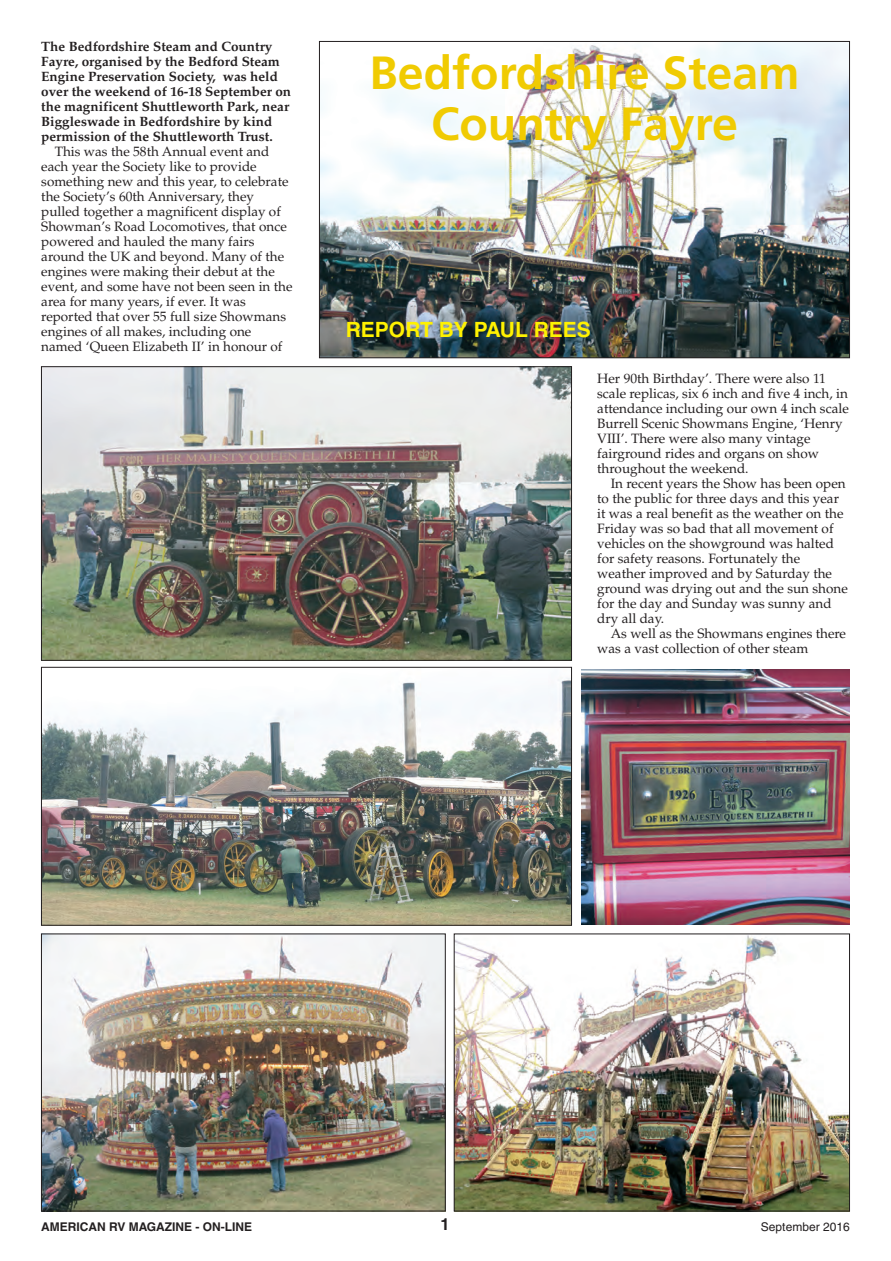
<style>
.page{position:relative;width:891px;height:1261px;background:#fff}
.page>*{position:absolute;margin:0;border:0;box-sizing:border-box;transform-origin:0 0}
.t1{font:700 46.5px/51.2px "Frutiger";color:#f0cb02;text-align:center}
.t2{font:700 21px "Helvetica";color:#fff101}
.t3{font:700 16.5px "Helvetica";color:#231f20}
.t4{font:13.5px/15px "Palatino";color:#231f20}
.t5{font:700 13.5px/15px "Palatino";color:#231f20}
.t6{font:700 12px "Helvetica";color:#231f20}
.t7{font:12px "Helvetica";color:#231f20}
</style>
<div class="page">
<img style="left:41px;top:40px;width:809px;height:1172px">
<p class="t5" style="left:41px;top:39px;width:251px">The Bedfordshire Steam and Country Fayre, organised by the Bedford Steam Engine Preservation Society, was held over the weekend of 16-18 September on the magnificent Shuttleworth Park, near Biggleswade in Bedfordshire by kind permission of the Shuttleworth Trust.</p>
<p class="t4" style="left:41px;top:144px;width:253px;text-indent:14px">This was the 58th Annual event and each year the Society like to provide something new and this year, to celebrate the Society’s 60th Anniversary, they pulled together a magnificent display of Showman’s Road Locomotives, that once powered and hauled the many fairs around the UK and beyond. Many of the engines were making their debut at the event, and some have not been seen in the area for many years, if ever. It was reported that over 55 full size Showmans engines of all makes, including one named ‘Queen Elizabeth II’ in honour of</p>
<h1 class="t1" style="left:369px;top:47px;width:431px">Bedfordshire Steam<br>Country Fayre</h1>
<h2 class="t2" style="left:346px;top:317px;width:246px">REPORT BY PAUL REES</h2>
<p class="t4" style="left:597px;top:371px;width:253px">Her 90th Birthday’. There were also 11 scale replicas, six 6 inch and five 4 inch, in attendance including our own 4 inch scale Burrell Scenic Showmans Engine, ‘Henry VIII’. There were also many vintage fairground rides and organs on show throughout the weekend.</p>
<p class="t4" style="left:597px;top:476px;width:252px;text-indent:14px">In recent years the Show has been open to the public for three days and this year it was a real benefit as the weather on the Friday was so bad that all movement of vehicles on the showground was halted for safety reasons. Fortunately the weather improved and by Saturday the ground was drying out and the sun shone for the day and Sunday was sunny and dry all day.</p>
<p class="t4" style="left:597px;top:626px;width:250px;text-indent:14px">As well as the Showmans engines there was a vast collection of other steam</p>
<p class="t6" style="left:41px;top:1219px;width:212px">AMERICAN RV MAGAZINE - ON-LINE</p>
<p class="t3" style="left:440px;top:1214px;width:11px">1</p>
<p class="t7" style="left:760px;top:1219px;width:90px">September 2016</p>
</div>
